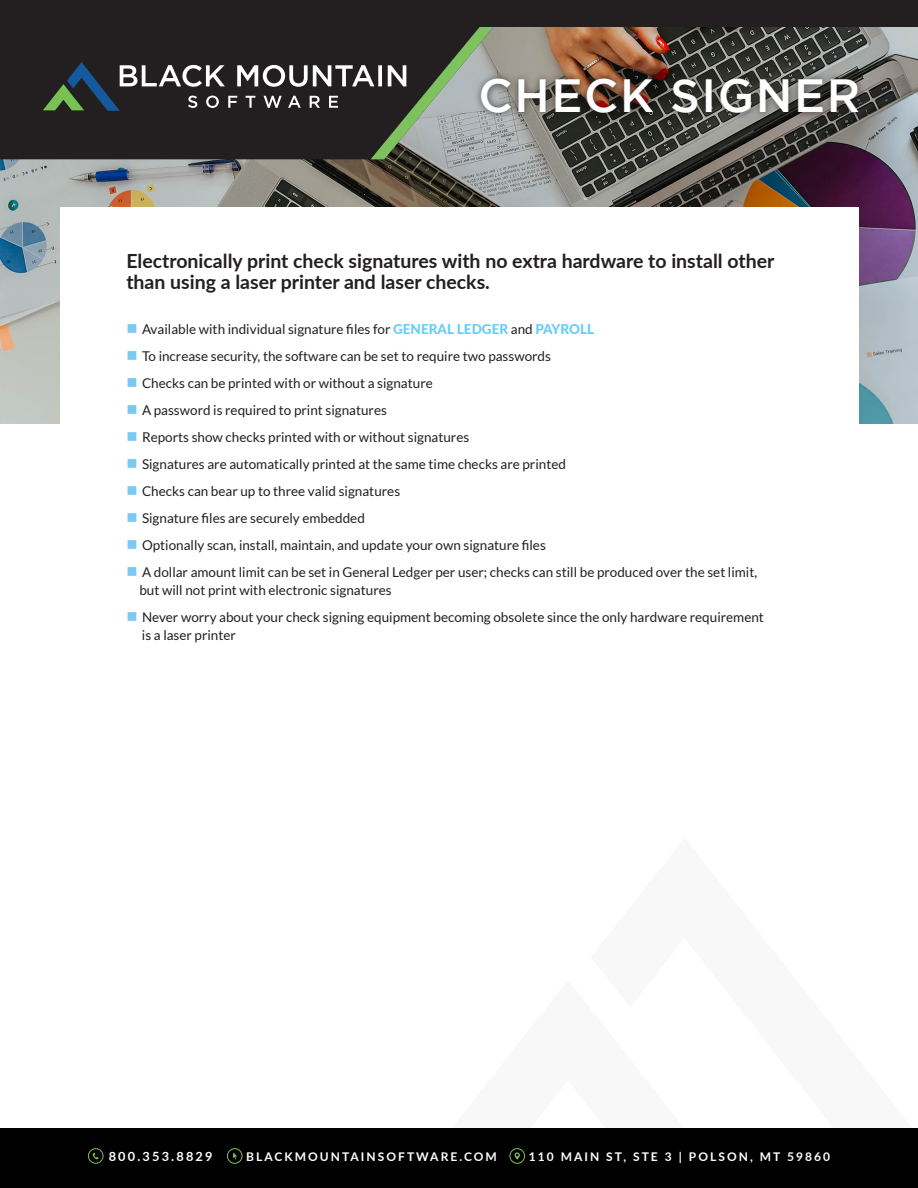
<style>
.page{position:relative;width:918px;height:1188px;background:#fff}
.page>*{position:absolute;margin:0;border:0;box-sizing:border-box;transform-origin:0 0}
.t1{font:500 46.5px "Gotham";letter-spacing:.035em;color:#fff}
.t2{font:700 19.5px/21px "Lato";color:#231f20}
.t3{font:13.5px "Lato";color:#231f20}
.t4{font:700 12.75px "Lato";letter-spacing:.17em;color:#fff}
.t5{font:700 12px "Lato";letter-spacing:.17em;color:#fff}
.s1{color:#79c9f0}
.s2{font-weight:800;color:#66ccfc}
</style>
<div class="page">
<svg style="left:435px;top:1128px;width:266px;height:1px"></svg>
<img style="left:0;top:159px;width:918px;height:264px">
<svg style="left:0;top:0;width:918px;height:159px;background:#4c4642"></svg>
<svg style="left:43px;top:27px;width:450px;height:132px;background:#3e3f3c"></svg>
<div style="left:473px;top:71px;width:393px;height:50px;background:#231f20;opacity:.75"></div>
<div style="left:60px;top:207px;width:798px;height:287px;background:#fff"></div>
<div style="left:0;top:1129px;width:918px;height:59px;background:#000"></div>
<svg style="left:88px;top:1148px;width:16px;height:16px"></svg>
<svg style="left:227px;top:1148px;width:16px;height:16px"></svg>
<svg style="left:509px;top:1148px;width:16px;height:16px"></svg>
<p class="t1" style="left:479px;top:69px;width:384px">CHECK SIGNER</p>
<p class="t2" style="left:126px;top:249px;width:650px">Electronically print check signatures with no extra hardware to install other than using a laser printer and laser checks.</p>
<p class="t3" style="left:126px;top:321px;width:469px"><span class="s1">■</span> Available with individual signature files for <span class="s2">GENERAL LEDGER</span> and <span class="s2">PAYROLL</span></p>
<p class="t3" style="left:126px;top:348px;width:426px"><span class="s1">■</span> To increase security, the software can be set to require two passwords</p>
<p class="t3" style="left:126px;top:375px;width:308px"><span class="s1">■</span> Checks can be printed with or without a signature</p>
<p class="t3" style="left:126px;top:402px;width:262px"><span class="s1">■</span> A password is required to print signatures</p>
<p class="t3" style="left:126px;top:429px;width:344px"><span class="s1">■</span> Reports show checks printed with or without signatures</p>
<p class="t3" style="left:126px;top:456px;width:441px"><span class="s1">■</span> Signatures are automatically printed at the same time checks are printed</p>
<p class="t3" style="left:126px;top:483px;width:275px"><span class="s1">■</span> Checks can bear up to three valid signatures</p>
<p class="t3" style="left:126px;top:510px;width:240px"><span class="s1">■</span> Signature files are securely embedded</p>
<p class="t3" style="left:126px;top:537px;width:421px"><span class="s1">■</span> Optionally scan, install, maintain, and update your own signature files</p>
<p class="t3" style="left:126px;top:564px;width:632px"><span class="s1">■</span> A dollar amount limit can be set in General Ledger per user; checks can still be produced over the set limit,</p>
<p class="t3" style="left:139px;top:582px;width:254px">but will not print with electronic signatures</p>
<p class="t3" style="left:126px;top:609px;width:639px"><span class="s1">■</span> Never worry about your check signing equipment becoming obsolete since the only hardware requirement</p>
<p class="t3" style="left:142px;top:627px;width:96px">is a laser printer</p>
<p class="t4" style="left:109px;top:1147px;width:105px">800.353.8829</p>
<p class="t5" style="left:246px;top:1148px;width:252px">BLACKMOUNTAINSOFTWARE.COM</p>
<p class="t5" style="left:529px;top:1148px;width:303px">110 MAIN ST, STE 3 | POLSON, MT 59860</p>
</div>
